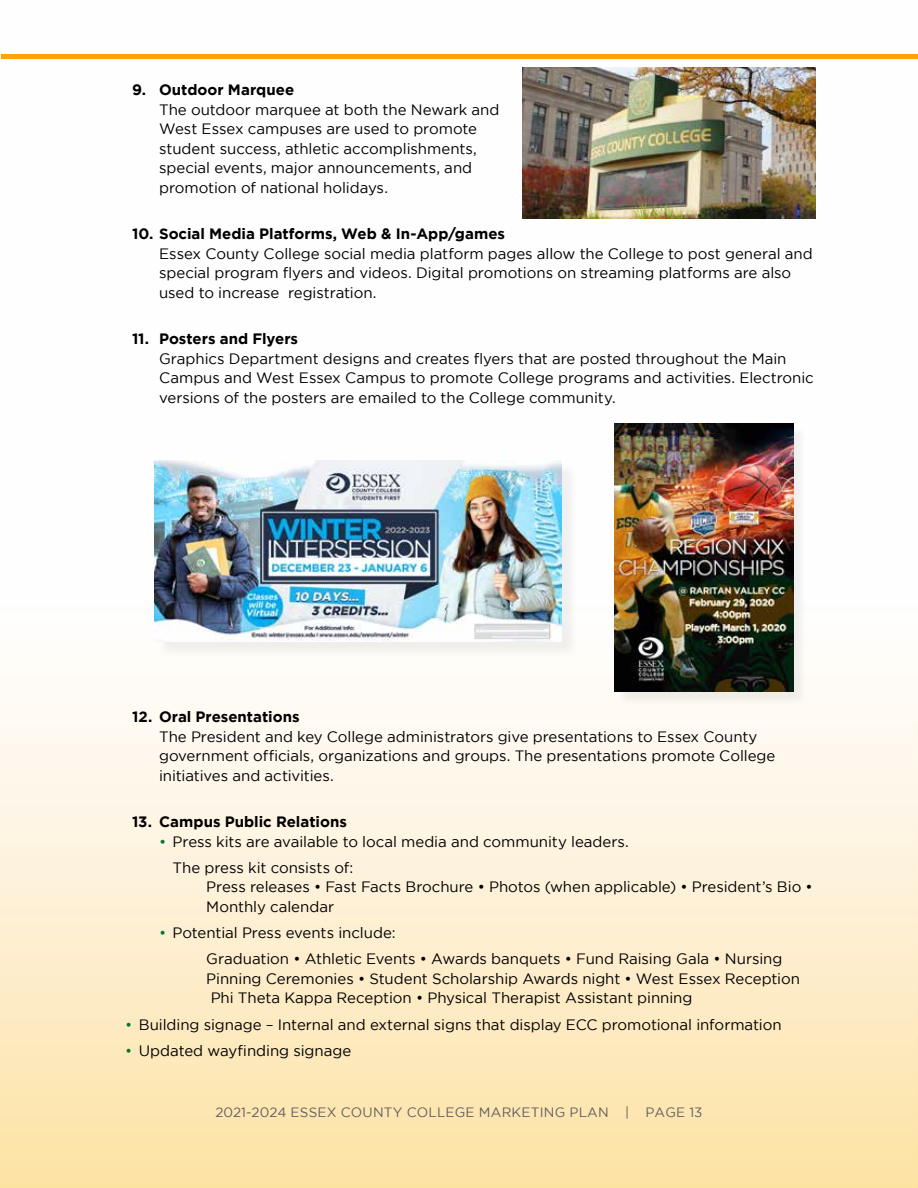
<style>
.page{position:relative;width:918px;height:1188px;background:#fff}
.page>*{position:absolute;margin:0;border:0;box-sizing:border-box;transform-origin:0 0}
.t1{font:15px/19.5px "Gotham";letter-spacing:-.005em;color:#000}
.t2{font:700 15px "Gotham";color:#000}
.t3{font:13.5px "Gotham";letter-spacing:.015em;color:#616161}
.s1{color:#047732}
</style>
<div class="page">
<img style="left:0;top:58px;width:918px;height:1130px">
<hr style="left:1px;top:54px;width:917px;height:4px;background:#f6a704">
<div style="left:157px;top:462px;width:422px;height:196px;background:#f5f4f2"></div>
<img style="left:155px;top:460px;width:407px;height:181px">
<div style="left:616px;top:425px;width:192px;height:281px;background:#000;opacity:.06"></div>
<img style="left:615px;top:423px;width:178px;height:268px">
<img style="left:523px;top:68px;width:293px;height:151px">
<p class="t2" style="left:132px;top:81px;width:164px">9. Outdoor Marquee</p>
<p class="t1" style="left:159px;top:99px;width:342px">The outdoor marquee at both the Newark and West Essex campuses are used to promote student success, athletic accomplishments, special events, major announcements, and promotion of national holidays.</p>
<p class="t2" style="left:132px;top:225px;width:374px">10. Social Media Platforms, Web &amp; In-App/games</p>
<p class="t1" style="left:159px;top:243px;width:655px">Essex County College social media platform pages allow the College to post general and special program flyers and videos. Digital promotions on streaming platforms are also used to increase registration.</p>
<p class="t2" style="left:132px;top:330px;width:168px">11. Posters and Flyers</p>
<p class="t1" style="left:159px;top:348px;width:656px">Graphics Department designs and creates flyers that are posted throughout the Main<br>Campus and West Essex Campus to promote College programs and activities. Electronic versions of the posters are emailed to the College community.</p>
<p class="t2" style="left:132px;top:708px;width:169px">12. Oral Presentations</p>
<p class="t1" style="left:159px;top:726px;width:618px">The President and key College administrators give presentations to Essex County government officials, organizations and groups. The presentations promote College initiatives and activities.</p>
<p class="t2" style="left:132px;top:813px;width:216px">13. Campus Public Relations</p>
<p class="t1" style="left:173px;top:828px;width:458px;line-height:26.2px;text-indent:-14px"><span class="s1">•</span> Press kits are available to local media and community leaders.<br>The press kit consists of:</p>
<p class="t1" style="left:206px;top:877px;width:608px">Press releases • Fast Facts Brochure • Photos (when applicable) • President’s Bio •<br>Monthly calendar</p>
<p class="t1" style="left:206px;top:920px;width:578px;line-height:26.2px;text-indent:-47px"><span class="s1">•</span> Potential Press events include:<br>Graduation • Athletic Events • Awards banquets • Fund Raising Gala • Nursing</p>
<p class="t1" style="left:206px;top:969px;width:595px">Pinning Ceremonies • Student Scholarship Awards night • West Essex Reception<br>Phi Theta Kappa Reception • Physical Therapist Assistant pinning</p>
<p class="t1" style="left:125px;top:1014px;width:658px"><span class="s1">•</span> Building signage – Internal and external signs that display ECC promotional information</p>
<p class="t1" style="left:125px;top:1041px;width:227px"><span class="s1">•</span> Updated wayfinding signage</p>
<p class="t3" style="left:215px;top:1105px;width:489px">2021-2024 ESSEX COUNTY COLLEGE MARKETING PLAN | PAGE 13</p>
</div>
